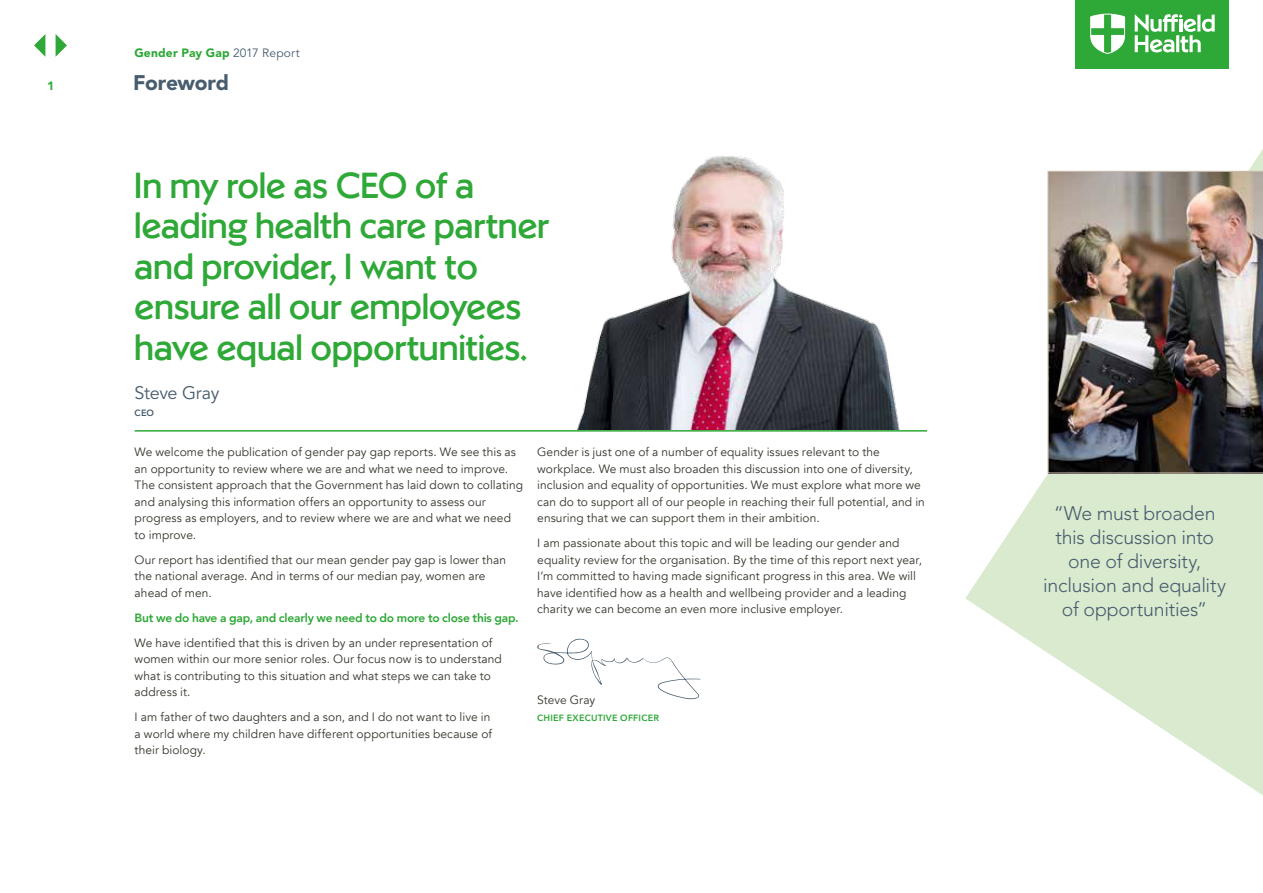
<style>
.page{position:relative;width:1263px;height:893px;background:#fff}
.page>*{position:absolute;margin:0;border:0;box-sizing:border-box;transform-origin:0 0}
.t1{font:36px/40.5px "Nuffield Sans";letter-spacing:.005em;color:#2ea836}
.t2{font:900 21px "Avenir LT Std";letter-spacing:-.01em;color:#475c6d}
.t3{font:300 19.5px/24px "Avenir LT Std";letter-spacing:-.015em;color:#475c6d;text-align:center}
.t4{font:18px "Avenir LT Std";letter-spacing:-.025em;color:#475c6d}
.t5{font:12px/16.5px "Avenir";letter-spacing:.005em;color:#36362d}
.t6{font:800 12px "Avenir";letter-spacing:-.02em;color:#2ea836}
.t7{font:900 12px "Avenir LT Std";letter-spacing:.02em;color:#2ea836}
.t8{font:12px "Avenir LT Std";letter-spacing:-.005em;color:#36362d}
.t9{font:800 9px "Avenir LT Std";letter-spacing:.025em;color:#2ea836}
.t10{font:800 9px "Avenir LT Std";color:#475c6d}
.s1{font-weight:400;color:#475c6d}
</style>
<div class="page">
<svg style="left:34px;top:34px;width:11px;height:23px"></svg>
<svg style="left:56px;top:34px;width:11px;height:23px"></svg>
<img style="left:577px;top:156px;width:323px;height:274px">
<hr style="left:135px;top:430px;width:792px;height:2px;background:#2ea836">
<svg style="left:965px;top:149px;width:298px;height:646px"></svg>
<img style="left:1047px;top:171px;width:216px;height:303px">
<div style="left:1076px;top:0;width:153px;height:69px;background:#2ea836"></div>
<svg style="left:1135px;top:14px;width:80px;height:38px"></svg>
<svg style="left:1090px;top:14px;width:35px;height:40px"></svg>
<svg style="left:537px;top:638px;width:164px;height:61px"></svg>
<p class="t7" style="left:134px;top:46px;width:167px">Gender Pay Gap <span class="s1">2017 Report</span></p>
<p class="t7" style="left:47px;top:78px;width:9px">1</p>
<h2 class="t2" style="left:133px;top:70px;width:97px">Foreword</h2>
<h1 class="t1" style="left:135px;top:165px;width:416px">In my role as CEO of a leading health care partner and provider, I want to ensure all our employees have equal opportunities.</h1>
<h3 class="t4" style="left:135px;top:382px;width:86px">Steve Gray</h3>
<p class="t10" style="left:135px;top:407px;width:21px">CEO</p>
<p class="t5" style="left:135px;top:444px;width:390px">We welcome the publication of gender pay gap reports. We see this as an opportunity to review where we are and what we need to improve.<br>The consistent approach that the Government has laid down to collating and analysing this information offers an opportunity to assess our progress as employers, and to review where we are and what we need to improve.</p>
<p class="t5" style="left:135px;top:552px;width:373px">Our report has identified that our mean gender pay gap is lower than the national average. And in terms of our median pay, women are ahead of men.</p>
<p class="t6" style="left:135px;top:608px;width:386px">But we do have a gap, and clearly we need to do more to close this gap.</p>
<p class="t5" style="left:135px;top:635px;width:369px">We have identified that this is driven by an under representation of women within our more senior roles. Our focus now is to understand what is contributing to this situation and what steps we can take to address it.</p>
<p class="t5" style="left:135px;top:709px;width:359px">I am father of two daughters and a son, and I do not want to live in a world where my children have different opportunities because of their biology.</p>
<p class="t5" style="left:537px;top:444px;width:389px">Gender is just one of a number of equality issues relevant to the workplace. We must also broaden this discussion into one of diversity, inclusion and equality of opportunities. We must explore what more we can do to support all of our people in reaching their full potential, and in ensuring that we can support them in their ambition.</p>
<p class="t5" style="left:537px;top:535px;width:386px">I am passionate about this topic and will be leading our gender and equality review for the organisation. By the time of this report next year, I’m committed to having made significant progress in this area. We will have identified how as a health and wellbeing provider and a leading charity we can become an even more inclusive employer.</p>
<p class="t8" style="left:537px;top:693px;width:60px">Steve Gray</p>
<p class="t9" style="left:537px;top:712px;width:123px">CHIEF EXECUTIVE OFFICER</p>
<h3 class="t3" style="left:1043px;top:502px;width:184px">“We must broaden this discussion into one of diversity, inclusion and equality of opportunities”</h3>
</div>
